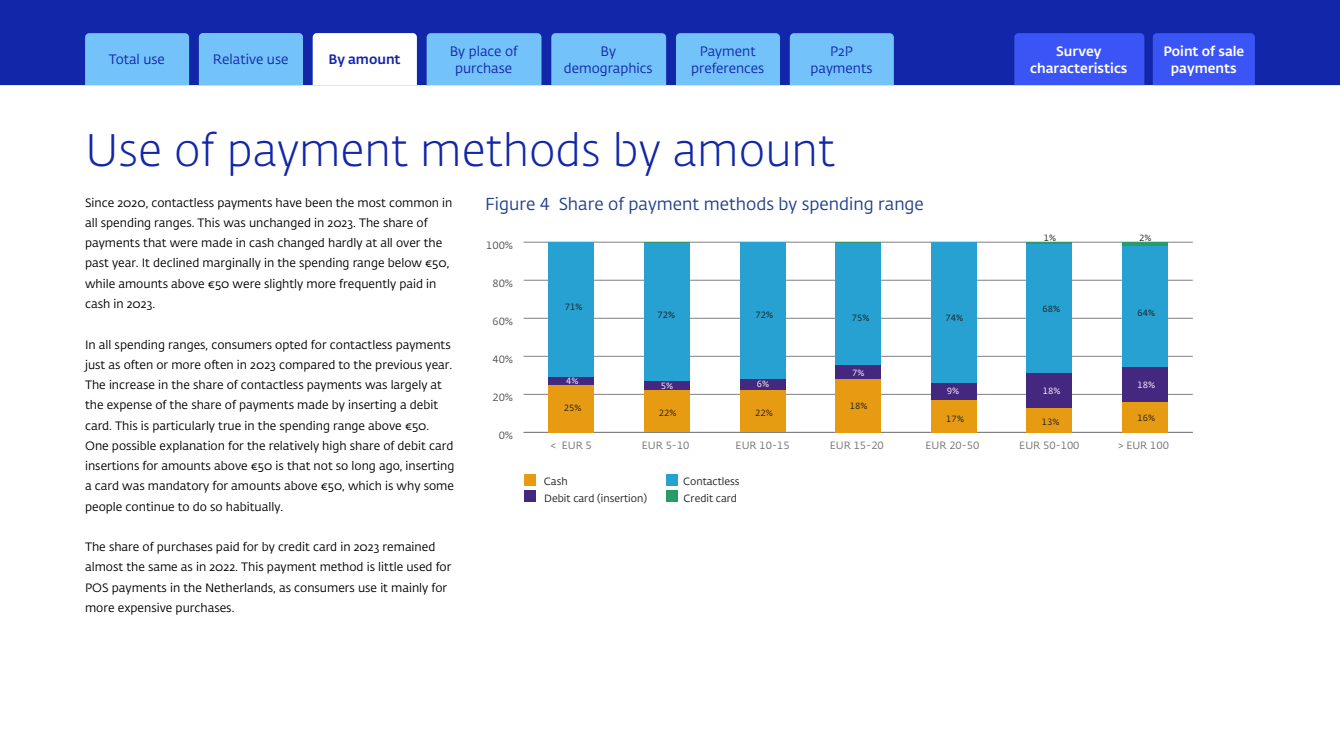
<style>
.page{position:relative;width:1340px;height:754px;background:#fff}
.page>*{position:absolute;margin:0;border:0;box-sizing:border-box;transform-origin:0 0}
.t1{font:300 45px "DNB Fedra";color:#1226aa}
.t2{font:17.1px "DNB Fedra";color:#203e8b}
.t3{font:13.5px/16.5px "DNB Fedra";color:#1226aa;text-align:center}
.t4{font:500 13.5px/16.5px "DNB Fedra";color:#fff;text-align:center}
.t5{font:500 13.5px "DNB Fedra";color:#1226aa}
.t6{font:12px/20.2px "DNB Fedra";color:#000}
.t7{font:10.35px "DNB Fedra";color:#706f6e}
.t8{font:10.35px "DNB Fedra";color:#1d1d1b}
.t9{font:10.35px "DNB Fedra";color:#4d4d4d}
.t10{font:9px "DNB Fedra";color:#1d1d1b}
.t11{font:9px "DNB Fedra";color:#fff}
</style>
<div class="page">
<div style="left:0;top:0;width:1339px;height:85px;background:#1226aa"></div>
<div style="left:1152px;top:33px;width:102px;height:52px;background:#3b54f5"></div>
<div style="left:426px;top:33px;width:115px;height:52px;background:#73c2fa"></div>
<div style="left:551px;top:33px;width:115px;height:52px;background:#73c2fa"></div>
<div style="left:676px;top:33px;width:104px;height:52px;background:#73c2fa"></div>
<div style="left:789px;top:33px;width:104px;height:52px;background:#73c2fa"></div>
<div style="left:1014px;top:33px;width:130px;height:52px;background:#3b54f5"></div>
<div style="left:85px;top:33px;width:104px;height:52px;background:#73c2fa"></div>
<div style="left:199px;top:33px;width:104px;height:52px;background:#73c2fa"></div>
<svg style="left:313px;top:33px;width:104px;height:52px"></svg>
<hr style="left:523px;top:432px;width:669px;height:1px;background:#808080">
<hr style="left:523px;top:394px;width:669px;height:1px;background:#808080">
<hr style="left:523px;top:356px;width:669px;height:1px;background:#808080">
<hr style="left:523px;top:318px;width:669px;height:1px;background:#808080">
<hr style="left:523px;top:280px;width:669px;height:1px;background:#808080">
<hr style="left:523px;top:242px;width:669px;height:1px;background:#808080">
<hr style="left:835px;top:242px;width:46px;height:1px;background:#2b9a6a">
<hr style="left:1026px;top:242px;width:46px;height:2px;background:#2b9a6a">
<hr style="left:1122px;top:242px;width:45px;height:4px;background:#2b9a6a">
<div style="left:548px;top:242px;width:46px;height:135px;background:#27a1d1"></div>
<div style="left:644px;top:242px;width:46px;height:139px;background:#27a1d1"></div>
<div style="left:739px;top:242px;width:46px;height:137px;background:#27a1d1"></div>
<div style="left:835px;top:243px;width:46px;height:142px;background:#27a1d1"></div>
<div style="left:930px;top:242px;width:46px;height:141px;background:#27a1d1"></div>
<div style="left:1026px;top:244px;width:46px;height:129px;background:#27a1d1"></div>
<div style="left:1122px;top:246px;width:45px;height:121px;background:#27a1d1"></div>
<div style="left:548px;top:377px;width:46px;height:8px;background:#44277e"></div>
<div style="left:644px;top:381px;width:46px;height:9px;background:#44277e"></div>
<div style="left:739px;top:379px;width:46px;height:11px;background:#44277e"></div>
<div style="left:835px;top:366px;width:46px;height:13px;background:#44277e"></div>
<div style="left:930px;top:383px;width:46px;height:17px;background:#44277e"></div>
<div style="left:1026px;top:373px;width:46px;height:34px;background:#44277e"></div>
<div style="left:1122px;top:367px;width:45px;height:35px;background:#44277e"></div>
<div style="left:548px;top:385px;width:46px;height:47px;background:#e69b13"></div>
<div style="left:644px;top:390px;width:46px;height:42px;background:#e69b13"></div>
<div style="left:739px;top:390px;width:46px;height:42px;background:#e69b13"></div>
<div style="left:835px;top:379px;width:46px;height:53px;background:#e69b13"></div>
<div style="left:930px;top:400px;width:46px;height:32px;background:#e69b13"></div>
<div style="left:1026px;top:407px;width:46px;height:25px;background:#e69b13"></div>
<div style="left:1122px;top:402px;width:45px;height:30px;background:#e69b13"></div>
<div style="left:524px;top:473px;width:11px;height:12px;background:#e69b13"></div>
<div style="left:524px;top:490px;width:11px;height:11px;background:#44277e"></div>
<div style="left:666px;top:473px;width:12px;height:12px;background:#27a1d1"></div>
<div style="left:666px;top:490px;width:12px;height:12px;background:#2b9a6a"></div>
<hr style="left:644px;top:242px;width:46px;height:1px;background:#2b9a6a">
<p class="t3" style="left:330px;top:52px;width:10px">B</p>
<p class="t3" style="left:450px;top:43px;width:69px">By place of purchase</p>
<p class="t3" style="left:564px;top:43px;width:90px">By demographics</p>
<p class="t3" style="left:691px;top:43px;width:75px">Payment preferences</p>
<p class="t3" style="left:810px;top:43px;width:63px">P2P payments</p>
<p class="t4" style="left:1030px;top:43px;width:99px">Survey characteristics</p>
<p class="t3" style="left:109px;top:52px;width:58px">Total use</p>
<p class="t3" style="left:213px;top:52px;width:77px">Relative use</p>
<p class="t5" style="left:328px;top:51px;width:74px">By amount</p>
<p class="t4" style="left:1163px;top:43px;width:82px">Point of sale payments</p>
<h1 class="t1" style="left:85px;top:123px;width:751px">Use of payment methods by amount</h1>
<p class="t6" style="left:85px;top:192px;width:369px">Since 2020, contactless payments have been the most common in all spending ranges. This was unchanged in 2023. The share of payments that were made in cash changed hardly at all over the past year. It declined marginally in the spending range below €50, while amounts above €50 were slightly more frequently paid in cash in 2023.</p>
<p class="t6" style="left:85px;top:334px;width:371px">In all spending ranges, consumers opted for contactless payments just as often or more often in 2023 compared to the previous year.<br>The increase in the share of contactless payments was largely at the expense of the share of payments made by inserting a debit card. This is particularly true in the spending range above €50.<br>One possible explanation for the relatively high share of debit card insertions for amounts above €50 is that not so long ago, inserting a card was mandatory for amounts above €50, which is why some people continue to do so habitually.</p>
<p class="t6" style="left:85px;top:537px;width:368px">The share of purchases paid for by credit card in 2023 remained almost the same as in 2022. This payment method is little used for POS payments in the Netherlands, as consumers use it mainly for more expensive purchases.</p>
<h2 class="t2" style="left:485px;top:194px;width:440px">Figure 4 Share of payment methods by spending range</h2>
<p class="t10" style="left:1043px;top:232px;width:14px">1%</p>
<p class="t10" style="left:1139px;top:232px;width:14px">2%</p>
<p class="t9" style="left:486px;top:239px;width:28px">100%</p>
<p class="t9" style="left:492px;top:277px;width:22px">80%</p>
<p class="t10" style="left:565px;top:301px;width:19px">71%</p>
<p class="t10" style="left:1042px;top:303px;width:19px">68%</p>
<p class="t10" style="left:1137px;top:307px;width:19px">64%</p>
<p class="t10" style="left:657px;top:309px;width:19px">72%</p>
<p class="t10" style="left:755px;top:309px;width:19px">72%</p>
<p class="t10" style="left:851px;top:313px;width:19px">75%</p>
<p class="t10" style="left:945px;top:313px;width:19px">74%</p>
<p class="t9" style="left:492px;top:315px;width:22px">60%</p>
<p class="t9" style="left:492px;top:353px;width:22px">40%</p>
<p class="t11" style="left:852px;top:367px;width:14px">7%</p>
<p class="t11" style="left:566px;top:375px;width:14px">4%</p>
<p class="t11" style="left:661px;top:380px;width:14px">5%</p>
<p class="t11" style="left:756px;top:379px;width:14px">6%</p>
<p class="t11" style="left:1137px;top:379px;width:19px">18%</p>
<p class="t11" style="left:946px;top:385px;width:14px">9%</p>
<p class="t11" style="left:1042px;top:385px;width:19px">18%</p>
<p class="t9" style="left:492px;top:391px;width:22px">20%</p>
<p class="t10" style="left:849px;top:400px;width:19px">18%</p>
<p class="t10" style="left:564px;top:402px;width:19px">25%</p>
<p class="t10" style="left:659px;top:407px;width:19px">22%</p>
<p class="t10" style="left:755px;top:407px;width:19px">22%</p>
<p class="t10" style="left:1137px;top:412px;width:19px">16%</p>
<p class="t10" style="left:946px;top:413px;width:19px">17%</p>
<p class="t10" style="left:1041px;top:416px;width:19px">13%</p>
<p class="t9" style="left:498px;top:429px;width:16px">0%</p>
<p class="t7" style="left:551px;top:439px;width:42px">&lt; EUR 5</p>
<p class="t7" style="left:641px;top:439px;width:49px">EUR 5-10</p>
<p class="t7" style="left:735px;top:439px;width:55px">EUR 10-15</p>
<p class="t7" style="left:829px;top:439px;width:55px">EUR 15-20</p>
<p class="t7" style="left:925px;top:439px;width:55px">EUR 20-50</p>
<p class="t7" style="left:1019px;top:439px;width:62px">EUR 50-100</p>
<p class="t7" style="left:1118px;top:439px;width:52px">&gt; EUR 100</p>
<p class="t8" style="left:683px;top:475px;width:58px">Contactless</p>
<p class="t8" style="left:544px;top:475px;width:25px">Cash</p>
<p class="t8" style="left:683px;top:491px;width:55px">Credit card</p>
<p class="t8" style="left:544px;top:492px;width:104px">Debit card (insertion)</p>
</div>
